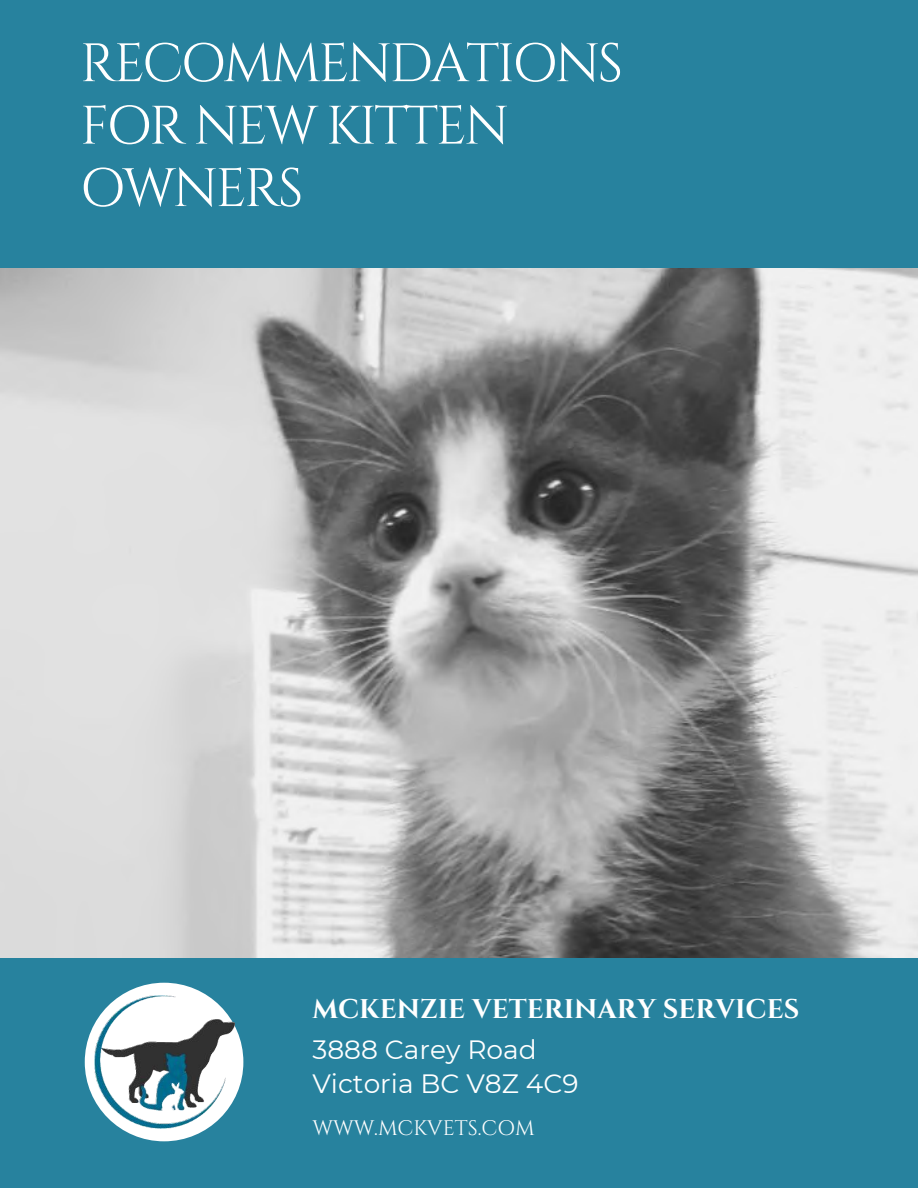
<style>
.page{position:relative;width:918px;height:1188px;background:#27829e}
.page>*{position:absolute;margin:0;border:0;box-sizing:border-box;transform-origin:0 0}
.t1{font:54px/62.4px "Cinzel";letter-spacing:-.05em;color:#fff}
.t2{font:700 27px "Cinzel";color:#fff}
.t3{font:26.4px/33.9px "Montserrat";color:#fff}
.t4{font:21px "Cinzel";color:#fff}
</style>
<div class="page">
<img style="left:0;top:269px;width:918px;height:688px">
<div style="left:85px;top:983px;width:158px;height:158px;background:#fff;border-radius:50%"></div>
<img style="left:95px;top:996px;width:139px;height:133px">
<p class="t1" style="left:80px;top:34px;width:545px">RECOMMENDATIONS<br>FOR NEW KITTEN<br>OWNERS</p>
<p class="t2" style="left:312px;top:991px;width:488px">MCKENZIE VETERINARY SERVICES</p>
<p class="t3" style="left:312px;top:1032px;width:268px">3888 Carey Road<br>Victoria BC V8Z 4C9</p>
<p class="t4" style="left:312px;top:1115px;width:224px">WWW.MCKVETS.COM</p>
</div>
